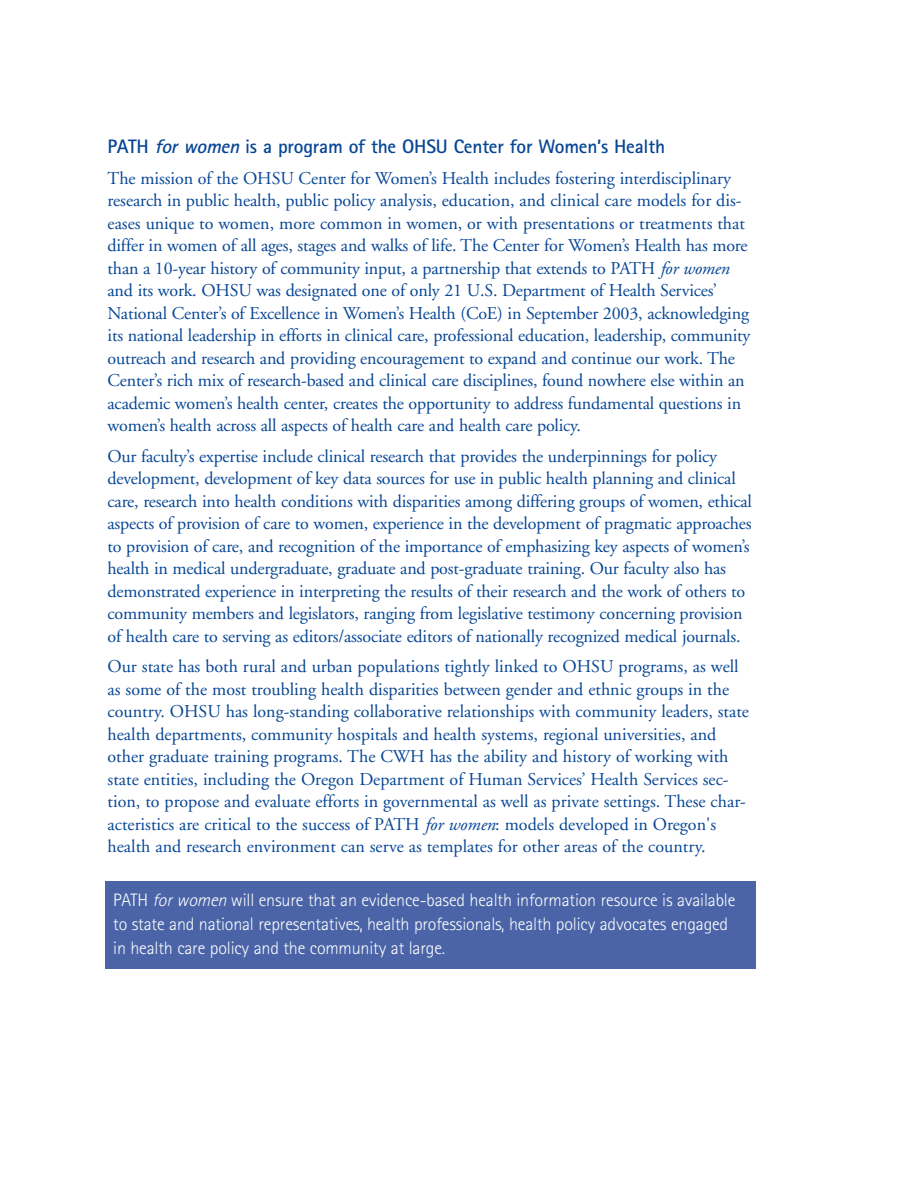
<style>
.page{position:relative;width:918px;height:1188px;background:#fff}
.page>*{position:absolute;margin:0;border:0;box-sizing:border-box;transform-origin:0 0}
.t1{font:700 19.5px "Agfa Rotis Sans Serif";letter-spacing:-.01em;color:#074694}
.t2{font:18px/22.5px "Adobe Garamond";letter-spacing:-.01em;color:#074694}
.t3{font:300 18px/24px "Agfa Rotis Sans Serif";letter-spacing:-.01em;color:#fff}
.s1{font-style:italic}
</style>
<div class="page">
<div style="left:106px;top:881px;width:650px;height:88px;background:#4a64a7"></div>
<p class="t1" style="left:108px;top:140px;width:559px">PATH <span class="s1">for women</span> is a program of the OHSU Center for Women’s Health</p>
<p class="t2" style="left:108px;top:168px;width:644px">The mission of the OHSU Center for Women’s Health includes fostering interdisciplinary research in public health, public policy analysis, education, and clinical care models for dis&shy;eases unique to women, more common in women, or with presentations or treatments that differ in women of all ages, stages and walks of life. The Center for Women’s Health has more than a 10-year history of community input, a partnership that extends to PATH <span class="s1">for women </span>and its work. OHSU was designated one of only 21 U.S. Department of Health Services’ National Center’s of Excellence in Women’s Health (CoE) in September 2003, acknowledging its national leadership in efforts in clinical care, professional education, leadership, community outreach and research and providing encouragement to expand and continue our work. The Center’s rich mix of research-based and clinical care disciplines, found nowhere else within an academic women’s health center, creates the opportunity to address fundamental questions in women’s health across all aspects of health care and health care policy.</p>
<p class="t2" style="left:108px;top:447px;width:646px">Our faculty’s expertise include clinical research that provides the underpinnings for policy development, development of key data sources for use in public health planning and clinical care, research into health conditions with disparities among differing groups of women, ethical aspects of provision of care to women, experience in the development of pragmatic approaches to provision of care, and recognition of the importance of emphasizing key aspects of women’s health in medical undergraduate, graduate and post-graduate training. Our faculty also has demonstrated experience in interpreting the results of their research and the work of others to community members and legislators, ranging from legislative testimony concerning provision of health care to serving as editors/associate editors of nationally recognized medical journals.</p>
<p class="t2" style="left:108px;top:657px;width:643px">Our state has both rural and urban populations tightly linked to OHSU programs, as well as some of the most troubling health disparities between gender and ethnic groups in the country. OHSU has long-standing collaborative relationships with community leaders, state health departments, community hospitals and health systems, regional universities, and other graduate training programs. The CWH has the ability and history of working with state entities, including the Oregon Department of Human Services’ Health Services sec&shy;tion, to propose and evaluate efforts in governmental as well as private settings. These char&shy;acteristics are critical to the success of PATH <span class="s1">for women</span>: models developed in Oregon's health and research environment can serve as templates for other areas of the country.</p>
<p class="t3" style="left:113px;top:890px;width:624px">PATH <span class="s1">forwomen</span>will ensure that an evidence-based health information resource is available to state and national representatives, health professionals, health policy advocates engaged in health care policy and the community at large.</p>
</div>
